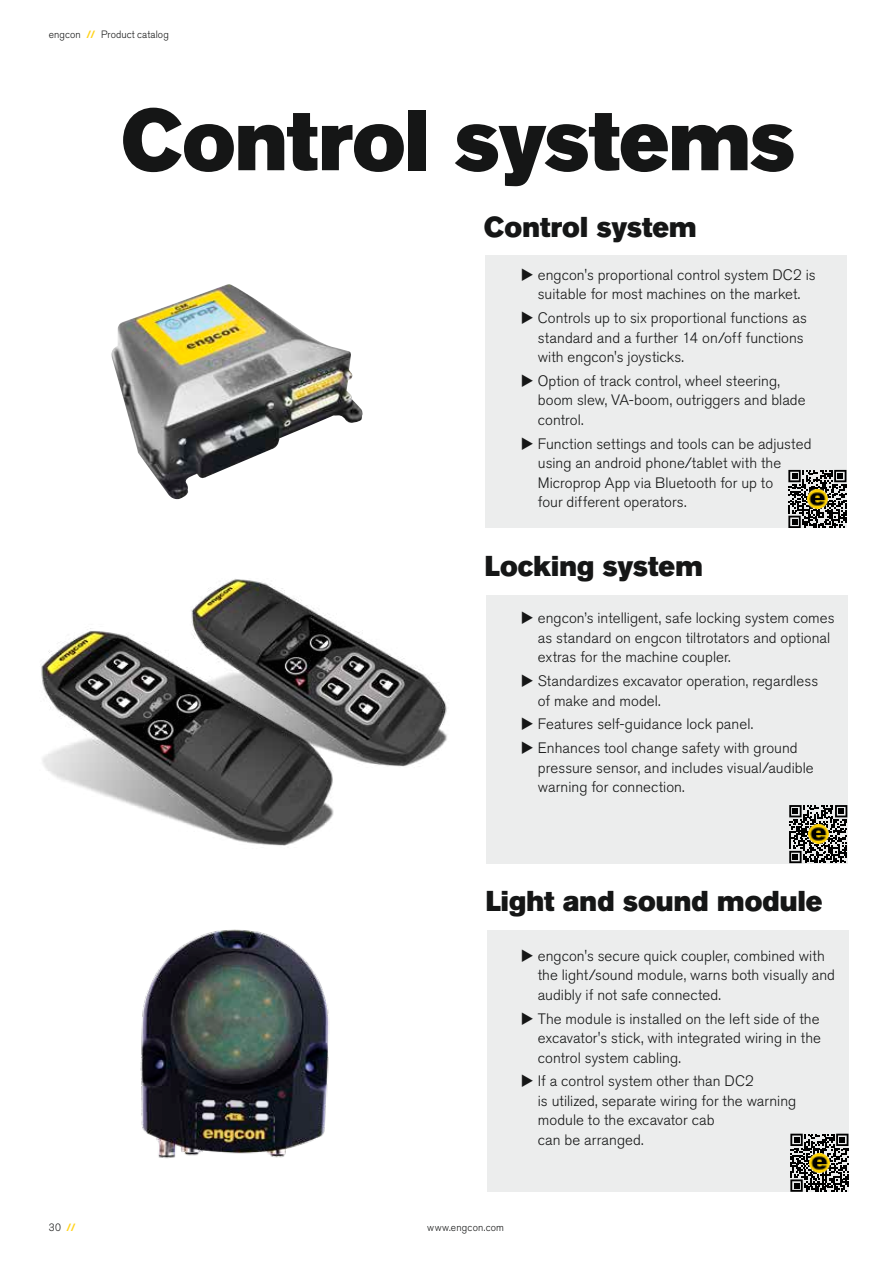
<style>
.page{position:relative;width:893px;height:1263px;background:#fff}
.page>*{position:absolute;margin:0;border:0;box-sizing:border-box;transform-origin:0 0}
.t1{font:85.5px "Akzidenz Grotesk Pro Super";letter-spacing:-.01em;color:#151616}
.t2{font:28.5px "Akzidenz Grotesk Pro Super";color:#151616}
.t3{font:300 15px/19.5px "Akzidenz Grotesk Pro";letter-spacing:.005em;color:#151616}
.t4{font:300 10.5px "Akzidenz Grotesk Pro";letter-spacing:.015em;color:#151616}
.s1{font-weight:700;color:#ffd31b}
</style>
<div class="page">
<img style="left:140px;top:929px;width:189px;height:230px">
<img style="left:41px;top:628px;width:293px;height:218px">
<img style="left:156px;top:579px;width:291px;height:198px">
<div style="left:487px;top:930px;width:361px;height:262px;background:#eceded"></div>
<svg style="left:790px;top:1134px;width:58px;height:58px"></svg>
<img style="left:810px;top:1153px;width:19px;height:19px">
<div style="left:486px;top:595px;width:361px;height:268px;background:#eceded"></div>
<svg style="left:789px;top:805px;width:58px;height:58px"></svg>
<img style="left:809px;top:824px;width:19px;height:20px">
<img style="left:111px;top:284px;width:252px;height:215px">
<div style="left:485px;top:255px;width:361px;height:273px;background:#eceded"></div>
<svg style="left:788px;top:470px;width:58px;height:58px"></svg>
<img style="left:808px;top:489px;width:19px;height:20px">
<p class="t4" style="left:49px;top:27px;width:121px">engcon <span class="s1">//</span> Product catalog</p>
<h1 class="t1" style="left:121px;top:85px;width:676px">Control systems</h1>
<h2 class="t2" style="left:484px;top:208px;width:214px">Control system</h2>
<p class="t3" style="left:538px;top:265px;width:279px">engcon's proportional control system DC2 is suitable for most machines on the market.</p>
<p class="t3" style="left:538px;top:308px;width:271px">Controls up to six proportional functions as standard and a further 14 on/off functions with engcon's joysticks.</p>
<p class="t3" style="left:538px;top:371px;width:269px">Option of track control, wheel steering, boom slew, VA-boom, outriggers and blade control.</p>
<p class="t3" style="left:538px;top:434px;width:275px">Function settings and tools can be adjusted using an android phone/tablet with the Microprop App via Bluetooth for up to<br>four different operators.</p>
<h2 class="t2" style="left:485px;top:548px;width:219px">Locking system</h2>
<p class="t3" style="left:538px;top:608px;width:298px">engcon’s intelligent, safe locking system comes as standard on engcon tiltrotators and optional extras for the machine coupler.</p>
<p class="t3" style="left:538px;top:671px;width:282px">Standardizes excavator operation, regardless of make and model.</p>
<p class="t3" style="left:538px;top:712px;width:261px;line-height:23.7px">Features self-guidance lock panel.<br>Enhances tool change safety with ground</p>
<p class="t3" style="left:538px;top:757px;width:277px">pressure sensor, and includes visual/audible warning for connection.</p>
<h2 class="t2" style="left:486px;top:883px;width:338px">Light and sound module</h2>
<p class="t3" style="left:538px;top:946px;width:299px">engcon's secure quick coupler, combined with the light/sound module, warns both visually and audibly if not safe connected.</p>
<p class="t3" style="left:538px;top:1009px;width:285px;text-align:justify">The module is installed on the left side of the excavator's stick, with integrated wiring in the control system cabling.</p>
<p class="t3" style="left:538px;top:1071px;width:260px">If a control system other than DC2<br>is utilized, separate wiring for the warning module to the excavator cab<br>can be arranged.</p>
<p class="t4" style="left:49px;top:1220px;width:28px">30 <span class="s1">//</span></p>
<p class="t4" style="left:427px;top:1220px;width:78px">www.engcon.com</p>
</div>
